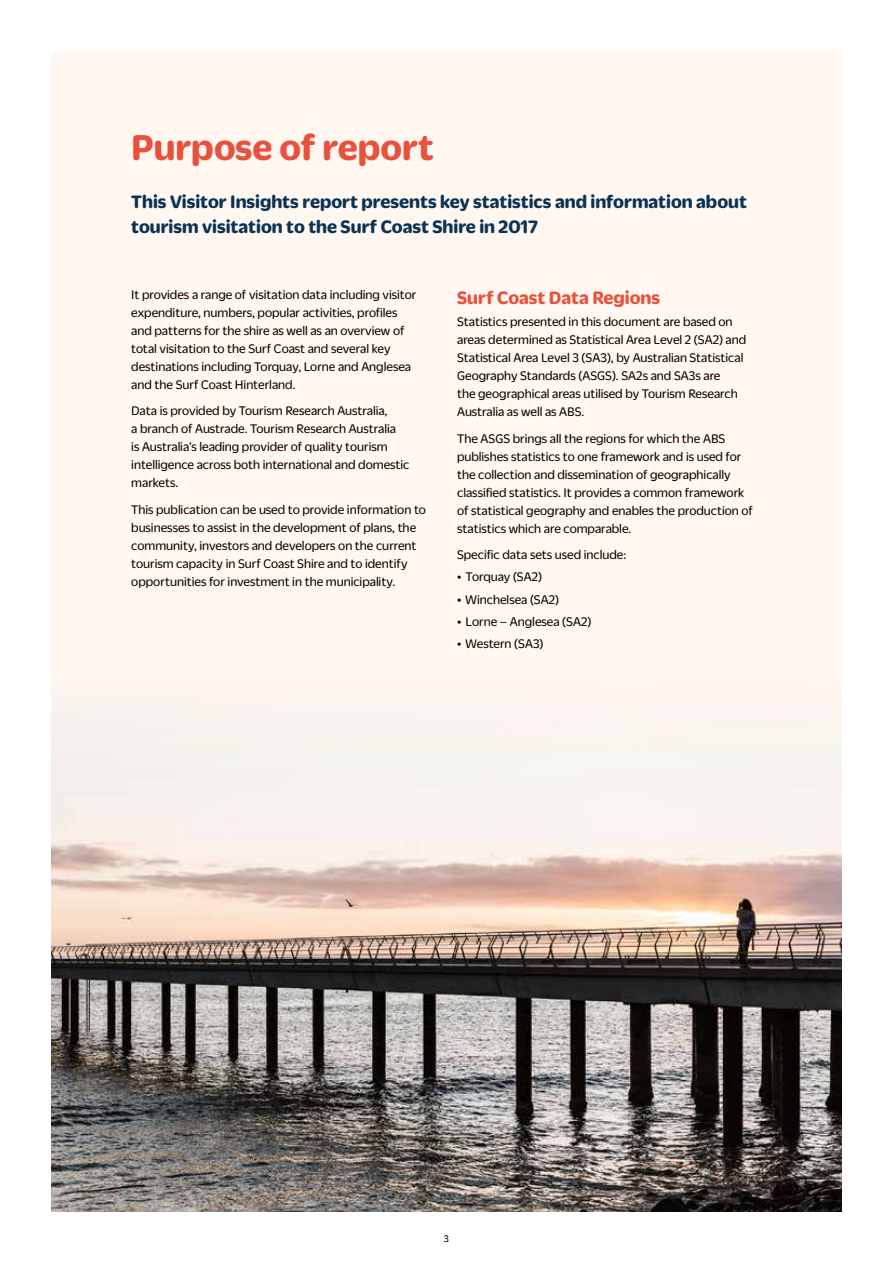
<style>
.page{position:relative;width:893px;height:1263px;background:#fff}
.page>*{position:absolute;margin:0;border:0;box-sizing:border-box;transform-origin:0 0}
.t1{font:700 39px "Duplicate Soft";color:#e9513e}
.t2{font:700 19.5px/25.5px "Duplicate Soft";color:#0a3255}
.t3{font:700 19.5px "Duplicate Soft";color:#e9513e}
.t4{font:13.5px/18px "Duplicate Soft";color:#000}
.t5{font:10.5px "Duplicate Soft";color:#000}
</style>
<div class="page">
<div style="left:51px;top:51px;width:791px;height:1161px;background:#fff7f0"></div>
<img style="left:51px;top:737px;width:791px;height:475px">
<h1 class="t1" style="left:131px;top:119px;width:304px">Purpose of report</h1>
<h2 class="t2" style="left:131px;top:187px;width:617px">This Visitor Insights report presents key statistics and information about tourism visitation to the Surf Coast Shire in 2017</h2>
<p class="t4" style="left:131px;top:284px;width:287px">It provides a range of visitation data including visitor expenditure, numbers, popular activities, profiles and patterns for the shire as well as an overview of total visitation to the Surf Coast and several key destinations including Torquay, Lorne and Anglesea and the Surf Coast Hinterland.</p>
<p class="t4" style="left:131px;top:401px;width:280px">Data is provided by Tourism Research Australia,<br>a branch of Austrade. Tourism Research Australia<br>is Australia’s leading provider of quality tourism intelligence across both international and domestic markets.</p>
<p class="t4" style="left:131px;top:499px;width:296px">This publication can be used to provide information to businesses to assist in the development of plans, the community, investors and developers on the current tourism capacity in Surf Coast Shire and to identify opportunities for investment in the municipality.</p>
<h2 class="t3" style="left:457px;top:283px;width:205px">Surf Coast Data Regions</h2>
<p class="t4" style="left:457px;top:312px;width:291px">Statistics presented in this document are based on areas determined as Statistical Area Level 2 (SA2) and Statistical Area Level 3 (SA3), by Australian Statistical Geography Standards (ASGS). SA2s and SA3s are<br>the geographical areas utilised by Tourism Research Australia as well as ABS.</p>
<p class="t4" style="left:457px;top:428px;width:297px">The ASGS brings all the regions for which the ABS publishes statistics to one framework and is used for the collection and dissemination of geographically classified statistics. It provides a common framework of statistical geography and enables the production of statistics which are comparable.</p>
<p class="t4" style="left:457px;top:545px;width:171px">Specific data sets used include:</p>
<p class="t4" style="left:457px;top:567px;width:87px">• Torquay (SA2)</p>
<p class="t4" style="left:457px;top:589px;width:104px">• Winchelsea (SA2)</p>
<p class="t4" style="left:457px;top:611px;width:136px">• Lorne – Anglesea (SA2)</p>
<p class="t4" style="left:457px;top:634px;width:88px">• Western (SA3)</p>
<p class="t5" style="left:444px;top:1231px;width:7px">3</p>
</div>
